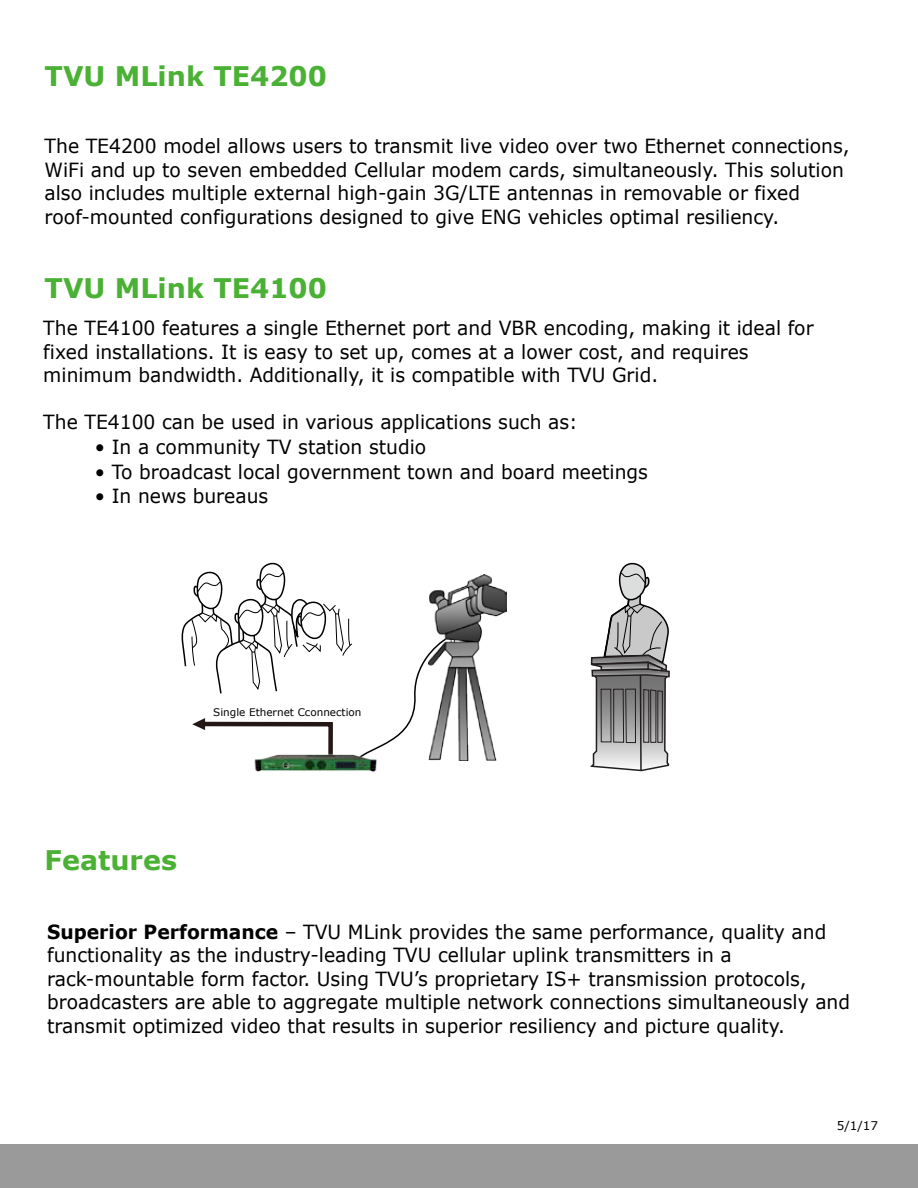
<style>
.page{position:relative;width:918px;height:1188px;background:#fff}
.page>*{position:absolute;margin:0;border:0;box-sizing:border-box;transform-origin:0 0}
.t1{font:700 27px "Verdana";color:#4ab134}
.t2{font:19.5px/23.4px "Verdana";color:#000100;scale:.96 1}
.t3{font:12px "Verdana";color:#000100}
.t4{font:10.5px "Verdana";color:#000}
.s1{font-weight:700}
</style>
<div class="page">
<div style="left:0;top:1145px;width:918px;height:43px;background:#9a9a9a"></div>
<svg style="left:590px;top:562px;width:80px;height:210px"></svg>
<svg style="left:181px;top:562px;width:247px;height:184px"></svg>
<img style="left:428px;top:574px;width:79px;height:187px">
<img style="left:249px;top:730px;width:134px;height:42px">
<h1 class="t1" style="left:45px;top:57px;width:284px">TVU MLink TE4200</h1>
<p class="t2" style="left:45px;top:134px;width:840px">The TE4200 model allows users to transmit live video over two Ethernet connections, WiFi and up to seven embedded Cellular modem cards, simultaneously. This solution also includes multiple external high-gain 3G/LTE antennas in removable or fixed roof-mounted configurations designed to give ENG vehicles optimal resiliency.</p>
<h1 class="t1" style="left:45px;top:269px;width:284px">TVU MLink TE4100</h1>
<p class="t2" style="left:43px;top:316px;width:804px">The TE4100 features a single Ethernet port and VBR encoding, making it ideal for fixed installations. It is easy to set up, comes at a lower cost, and requires minimum bandwidth. Additionally, it is compatible with TVU Grid.</p>
<p class="t2" style="left:43px;top:410px;width:558px">The TE4100 can be used in various applications such as:</p>
<p class="t2" style="left:95px;top:435px;width:347px">• In a community TV station studio</p>
<p class="t2" style="left:95px;top:460px;width:578px">• To broadcast local government town and board meetings</p>
<p class="t2" style="left:95px;top:484px;width:182px">• In news bureaus</p>
<p class="t4" style="left:213px;top:705px;width:150px">Single Ethernet Cconnection</p>
<h1 class="t1" style="left:45px;top:841px;width:134px">Features</h1>
<p class="t2" style="left:47px;top:920px;width:838px"><span class="s1">Superior Performance</span> – TVU MLink provides the same performance, quality and functionality as the industry-leading TVU cellular uplink transmitters in a rack-mountable form factor. Using TVU’s proprietary IS+ transmission protocols, broadcasters are able to aggregate multiple network connections simultaneously and transmit optimized video that results in superior resiliency and picture quality.</p>
<p class="t3" style="left:837px;top:1117px;width:43px">5/1/17</p>
</div>
